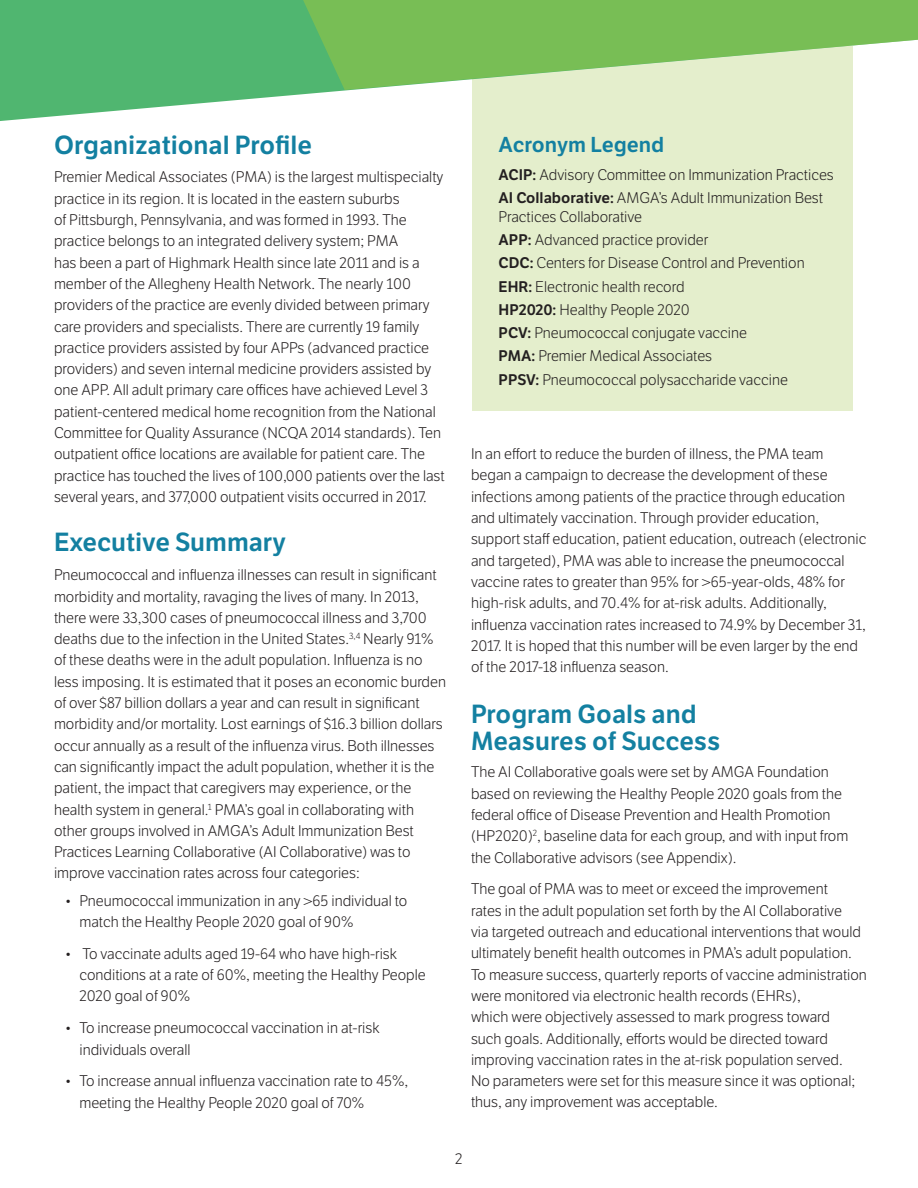
<style>
.page{position:relative;width:918px;height:1188px;background:#fff}
.page>*{position:absolute;margin:0;border:0;box-sizing:border-box;transform-origin:0 0}
.Headers_-_18_bold{font:600 25.5px/27px "LFT Etica";color:#1380a1}
.Headers_-_18_bold-2{font:600 21px "LFT Etica";color:#1380a1}
.body_-_10_5_light{font:300 15px/21.3px "LFT Etica";color:#231f20}
.bullet_text{font:300 15px/21.3px "LFT Etica";color:#231f20}
.s1{font-weight:600}
</style>
<div class="page">
<div style="left:472px;top:46px;width:380px;height:364px;background:#e4eecc"></div>
<svg style="left:0;top:0;width:853px;height:121px;fill:#50b670"></svg>
<svg style="left:298px;top:0;width:620px;height:90px;fill:#78be55"></svg>
<p class="Headers_-_18_bold" style="left:54px;top:131px;width:260px">Organizational Profile</p>
<p class="body_-_10_5_light" style="left:54px;top:167px;width:392px">Premier Medical Associates (PMA) is the largest multispecialty practice in its region. It is located in the eastern suburbs<br>of Pittsburgh, Pennsylvania, and was formed in 1993. The practice belongs to an integrated delivery system; PMA<br>has been a part of Highmark Health since late 2011 and is a member of the Allegheny Health Network. The nearly 100 providers of the practice are evenly divided between primary care providers and specialists. There are currently 19 family practice providers assisted by four APPs (advanced practice providers) and seven internal medicine providers assisted by one APP. All adult primary care offices have achieved Level 3 patient-centered medical home recognition from the National Committee for Quality Assurance (NCQA 2014 standards). Ten outpatient office locations are available for patient care. The practice has touched the lives of 100,000 patients over the last several years, and 377,000 outpatient visits occurred in 2017.</p>
<p class="Headers_-_18_bold" style="left:54px;top:529px;width:233px">Executive Summary</p>
<p class="body_-_10_5_light" style="left:54px;top:565px;width:394px">Pneumococcal and influenza illnesses can result in significant morbidity and mortality, ravaging the lives of many. In 2013, there were 33,300 cases of pneumococcal illness and 3,700 deaths due to the infection in the United States.<sup>3,4</sup> Nearly 91% of these deaths were in the adult population. Influenza is no less imposing. It is estimated that it poses an economic burden of over $87 billion dollars a year and can result in significant morbidity and/or mortality. Lost earnings of $16.3 billion dollars occur annually as a result of the influenza virus. Both illnesses can significantly impact the adult population, whether it is the patient, the impact that caregivers may experience, or the health system in general.<sup>1</sup> PMA’s goal in collaborating with other groups involved in AMGA’s Adult Immunization Best Practices Learning Collaborative (AI Collaborative) was to improve vaccination rates across four categories:</p>
<p class="bullet_text" style="left:80px;top:890px;width:329px;text-indent:-15px">• Pneumococcal immunization in any &gt;65 individual to match the Healthy People 2020 goal of 90%</p>
<p class="bullet_text" style="left:80px;top:943px;width:348px;text-indent:-15px">• To vaccinate adults aged 19-64 who have high-risk conditions at a rate of 60%, meeting the Healthy People<br>2020 goal of 90%</p>
<p class="bullet_text" style="left:80px;top:1018px;width:302px;text-indent:-15px">• To increase pneumococcal vaccination in at-risk individuals overall</p>
<p class="bullet_text" style="left:80px;top:1071px;width:330px;text-indent:-15px">• To increase annual influenza vaccination rate to 45%, meeting the Healthy People 2020 goal of 70%</p>
<p class="Headers_-_18_bold-2" style="left:499px;top:132px;width:167px">Acronym Legend</p>
<p class="body_-_10_5_light" style="left:499px;top:164px;width:337px"><span class="s1">ACIP:</span> Advisory Committee on Immunization Practices</p>
<p class="body_-_10_5_light" style="left:499px;top:189px;width:326px;line-height:18.8px"><span class="s1">AI Collaborative:</span> AMGA’s Adult Immunization Best<br>Practices Collaborative</p>
<p class="body_-_10_5_light" style="left:499px;top:230px;width:211px"><span class="s1">APP:</span> Advanced practice provider</p>
<p class="body_-_10_5_light" style="left:499px;top:253px;width:308px"><span class="s1">CDC:</span> Centers for Disease Control and Prevention</p>
<p class="body_-_10_5_light" style="left:499px;top:276px;width:187px"><span class="s1">EHR:</span> Electronic health record</p>
<p class="body_-_10_5_light" style="left:499px;top:299px;width:193px"><span class="s1">HP2020:</span> Healthy People 2020</p>
<p class="body_-_10_5_light" style="left:499px;top:323px;width:250px"><span class="s1">PCV:</span> Pneumococcal conjugate vaccine</p>
<p class="body_-_10_5_light" style="left:499px;top:346px;width:215px"><span class="s1">PMA:</span> Premier Medical Associates</p>
<p class="body_-_10_5_light" style="left:499px;top:369px;width:291px"><span class="s1">PPSV:</span> Pneumococcal polysaccharide vaccine</p>
<p class="body_-_10_5_light" style="left:471px;top:444px;width:397px">In an effort to reduce the burden of illness, the PMA team began a campaign to decrease the development of these infections among patients of the practice through education and ultimately vaccination. Through provider education, support staff education, patient education, outreach (electronic and targeted), PMA was able to increase the pneumococcal vaccine rates to greater than 95% for &gt;65-year-olds, 48% for high-risk adults, and 70.4% for at-risk adults. Additionally, influenza vaccination rates increased to 74.9% by December 31, 2017. It is hoped that this number will be even larger by the end of the 2017-18 influenza season.</p>
<p class="Headers_-_18_bold" style="left:471px;top:701px;width:251px">Program Goals and<br>Measures of Success</p>
<p class="body_-_10_5_light" style="left:471px;top:762px;width:379px">The AI Collaborative goals were set by AMGA Foundation based on reviewing the Healthy People 2020 goals from the federal office of Disease Prevention and Health Promotion (HP2020)<sup>2</sup>, baseline data for each group, and with input from the Collaborative advisors (see Appendix).</p>
<p class="body_-_10_5_light" style="left:471px;top:879px;width:398px">The goal of PMA was to meet or exceed the improvement<br>rates in the adult population set forth by the AI Collaborative<br>via targeted outreach and educational interventions that would ultimately benefit health outcomes in PMA’s adult population.<br>To measure success, quarterly reports of vaccine administration were monitored via electronic health records (EHRs),<br>which were objectively assessed to mark progress toward<br>such goals. Additionally, efforts would be directed toward improving vaccination rates in the at-risk population served.<br>No parameters were set for this measure since it was optional; thus, any improvement was acceptable.</p>
<p class="body_-_10_5_light" style="left:455px;top:1148px;width:9px">2</p>
</div>
